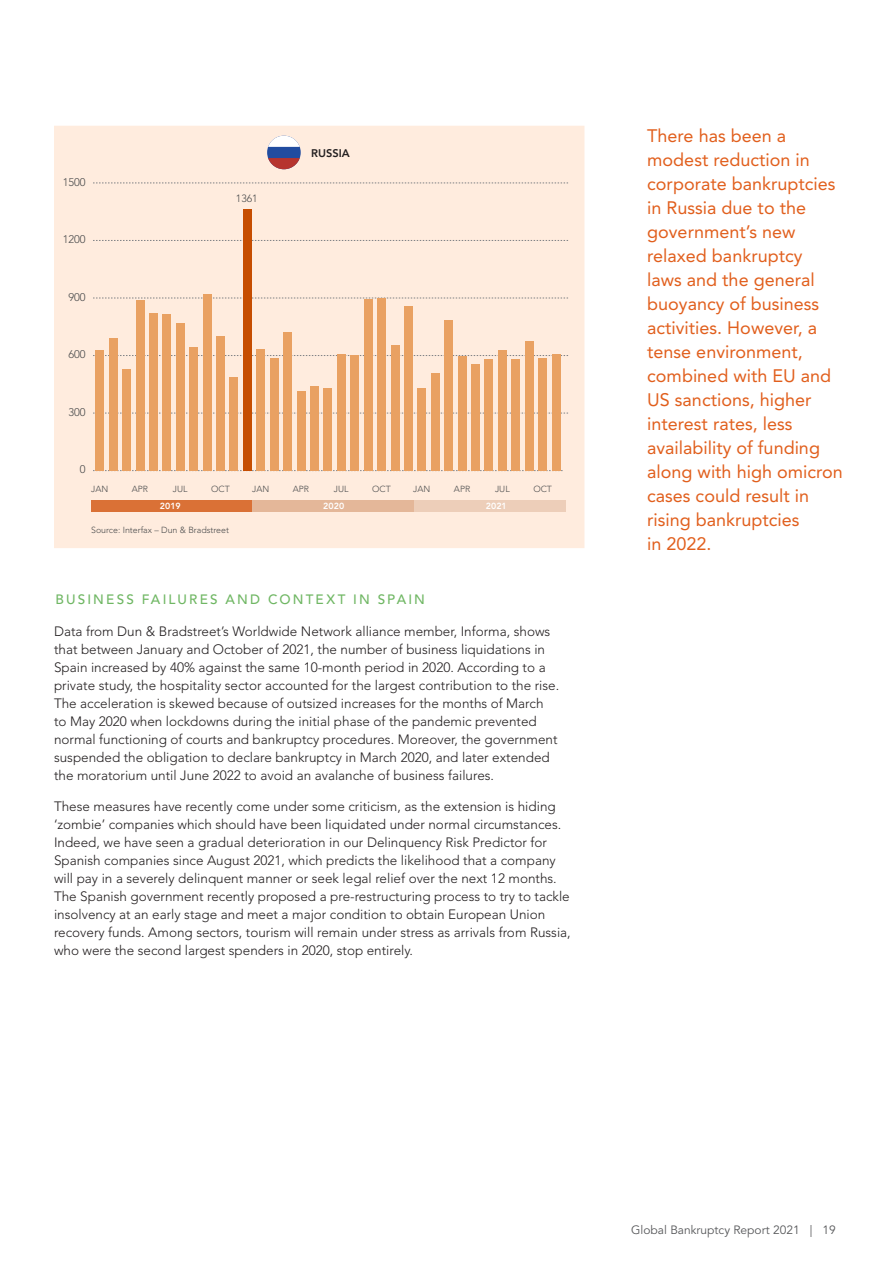
<style>
.page{position:relative;width:893px;height:1263px;background:#fff}
.page>*{position:absolute;margin:0;border:0;box-sizing:border-box;transform-origin:0 0}
.Cover_Subhead{font:18px/24px "Avenir LT Std";color:#e15f1d}
.Cover_Subhead-2{font:300 13.5px/18px "Avenir LT Std";color:#231f20}
._05_Body_Copy{font:500 13.5px "Avenir LT Std";letter-spacing:.16em;color:#70b764}
.t1{font:12px "Avenir LT Std";color:#57585a}
.t2{font:300 11.1px "Avenir LT Std";color:#4b4c4d}
.t3{font:800 11.1px "Avenir LT Std";color:#231f20}
.Cover_Subhead-3{font:300 10.5px "Avenir LT Std";color:#4b4c4d}
.t4{font:300 8.85px "Avenir LT Std";color:#4b4c4d}
.t5{font:800 8.85px "Avenir LT Std";color:#fff}
</style>
<div class="page">
<div style="left:54px;top:126px;width:530px;height:422px;background:#ffecde"></div>
<div style="left:91px;top:500px;width:165px;height:12px;background:#da7136"></div>
<div style="left:253px;top:500px;width:161px;height:12px;background:#e4b799"></div>
<div style="left:414px;top:500px;width:152px;height:12px;background:#edceb9"></div>
<div style="left:267px;top:136px;width:34px;height:33px;background:#214ca0;border-radius:50%"></div>
<svg style="left:268px;top:158px;width:32px;height:11px"></svg>
<svg style="left:268px;top:136px;width:32px;height:11px"></svg>
<svg style="left:93px;top:470px;width:470px;height:1px"></svg>
<svg style="left:93px;top:413px;width:475px;height:1px"></svg>
<svg style="left:93px;top:355px;width:475px;height:1px"></svg>
<svg style="left:93px;top:298px;width:475px;height:1px"></svg>
<svg style="left:93px;top:240px;width:475px;height:1px"></svg>
<svg style="left:93px;top:183px;width:475px;height:1px"></svg>
<div style="left:96px;top:350px;width:8px;height:121px;background:#e9a162"></div>
<div style="left:109px;top:338px;width:8px;height:133px;background:#e9a162"></div>
<div style="left:123px;top:369px;width:8px;height:102px;background:#e9a162"></div>
<div style="left:136px;top:300px;width:8px;height:171px;background:#e9a162"></div>
<div style="left:149px;top:313px;width:8px;height:158px;background:#e9a162"></div>
<div style="left:163px;top:314px;width:8px;height:157px;background:#e9a162"></div>
<div style="left:176px;top:323px;width:8px;height:148px;background:#e9a162"></div>
<div style="left:190px;top:347px;width:8px;height:124px;background:#e9a162"></div>
<div style="left:203px;top:295px;width:8px;height:176px;background:#e9a162"></div>
<div style="left:216px;top:336px;width:9px;height:135px;background:#e9a162"></div>
<div style="left:230px;top:378px;width:8px;height:93px;background:#e9a162"></div>
<div style="left:243px;top:210px;width:8px;height:261px;background:#c64d00"></div>
<div style="left:257px;top:349px;width:8px;height:122px;background:#e9a162"></div>
<div style="left:270px;top:359px;width:8px;height:112px;background:#e9a162"></div>
<div style="left:284px;top:332px;width:8px;height:139px;background:#e9a162"></div>
<div style="left:297px;top:391px;width:8px;height:80px;background:#e9a162"></div>
<div style="left:310px;top:387px;width:8px;height:84px;background:#e9a162"></div>
<div style="left:324px;top:388px;width:8px;height:83px;background:#e9a162"></div>
<div style="left:337px;top:355px;width:8px;height:116px;background:#e9a162"></div>
<div style="left:351px;top:355px;width:8px;height:116px;background:#e9a162"></div>
<div style="left:364px;top:299px;width:8px;height:172px;background:#e9a162"></div>
<div style="left:378px;top:298px;width:8px;height:173px;background:#e9a162"></div>
<div style="left:391px;top:345px;width:8px;height:126px;background:#e9a162"></div>
<div style="left:404px;top:306px;width:8px;height:165px;background:#e9a162"></div>
<div style="left:418px;top:388px;width:8px;height:83px;background:#e9a162"></div>
<div style="left:431px;top:373px;width:8px;height:98px;background:#e9a162"></div>
<div style="left:445px;top:320px;width:8px;height:151px;background:#e9a162"></div>
<div style="left:458px;top:356px;width:8px;height:115px;background:#e9a162"></div>
<div style="left:471px;top:364px;width:9px;height:107px;background:#e9a162"></div>
<div style="left:485px;top:360px;width:8px;height:111px;background:#e9a162"></div>
<div style="left:498px;top:350px;width:8px;height:121px;background:#e9a162"></div>
<div style="left:512px;top:359px;width:8px;height:112px;background:#e9a162"></div>
<div style="left:525px;top:341px;width:8px;height:130px;background:#e9a162"></div>
<div style="left:539px;top:358px;width:8px;height:113px;background:#e9a162"></div>
<div style="left:552px;top:355px;width:8px;height:116px;background:#e9a162"></div>
<p class="t2" style="left:63px;top:175px;width:24px">1500</p>
<p class="t2" style="left:63px;top:233px;width:24px">1200</p>
<p class="t2" style="left:68px;top:290px;width:19px">900</p>
<p class="t2" style="left:68px;top:348px;width:19px">600</p>
<p class="t2" style="left:68px;top:405px;width:19px">300</p>
<p class="t2" style="left:80px;top:463px;width:7px">0</p>
<p class="Cover_Subhead-3" style="left:236px;top:192px;width:23px">1361</p>
<p class="t3" style="left:311px;top:146px;width:40px">RUSSIA</p>
<p class="t4" style="left:91px;top:483px;width:19px">JAN</p>
<p class="t4" style="left:132px;top:483px;width:18px">APR</p>
<p class="t4" style="left:173px;top:483px;width:16px">JUL</p>
<p class="t4" style="left:211px;top:483px;width:20px">OCT</p>
<p class="t4" style="left:252px;top:483px;width:19px">JAN</p>
<p class="t4" style="left:293px;top:483px;width:18px">APR</p>
<p class="t4" style="left:334px;top:483px;width:16px">JUL</p>
<p class="t4" style="left:372px;top:483px;width:20px">OCT</p>
<p class="t4" style="left:413px;top:483px;width:19px">JAN</p>
<p class="t4" style="left:454px;top:483px;width:18px">APR</p>
<p class="t4" style="left:495px;top:483px;width:16px">JUL</p>
<p class="t4" style="left:533px;top:483px;width:20px">OCT</p>
<p class="t5" style="left:160px;top:500px;width:22px">2019</p>
<p class="t5" style="left:323px;top:500px;width:22px">2020</p>
<p class="t5" style="left:486px;top:500px;width:22px">2021</p>
<p class="t4" style="left:91px;top:525px;width:139px">Source: Interfax – Dun &amp; Bradstreet</p>
<p class="_05_Body_Copy" style="left:56px;top:592px;width:371px">BUSINESS FAILURES AND CONTEXT IN SPAIN</p>
<p class="Cover_Subhead-2" style="left:54px;top:622px;width:507px">Data from Dun &amp; Bradstreet’s Worldwide Network alliance member, Informa, shows that between January and October of 2021, the number of business liquidations in Spain increased by 40% against the same 10-month period in 2020. According to a private study, the hospitality sector accounted for the largest contribution to the rise.<br>The acceleration is skewed because of outsized increases for the months of March to May 2020 when lockdowns during the initial phase of the pandemic prevented normal functioning of courts and bankruptcy procedures. Moreover, the government suspended the obligation to declare bankruptcy in March 2020, and later extended the moratorium until June 2022 to avoid an avalanche of business failures.</p>
<p class="Cover_Subhead-2" style="left:54px;top:798px;width:518px">These measures have recently come under some criticism, as the extension is hiding ‘zombie’ companies which should have been liquidated under normal circumstances.<br>Indeed, we have seen a gradual deterioration in our Delinquency Risk Predictor for Spanish companies since August 2021, which predicts the likelihood that a company will pay in a severely delinquent manner or seek legal relief over the next 12 months.<br>The Spanish government recently proposed a pre-restructuring process to try to tackle insolvency at an early stage and meet a major condition to obtain European Union recovery funds. Among sectors, tourism will remain under stress as arrivals from Russia, who were the second largest spenders in 2020, stop entirely.</p>
<p class="Cover_Subhead" style="left:647px;top:124px;width:197px">There has been a modest reduction in corporate bankruptcies in Russia due to the government’s new relaxed bankruptcy<br>laws and the general buoyancy of business activities. However, a tense environment, combined with EU and<br>US sanctions, higher interest rates, less availability of funding along with high omicron cases could result in rising bankruptcies<br>in 2022.</p>
<p class="t1" style="left:631px;top:1223px;width:206px">Global Bankruptcy Report 2021 | 19</p>
</div>
